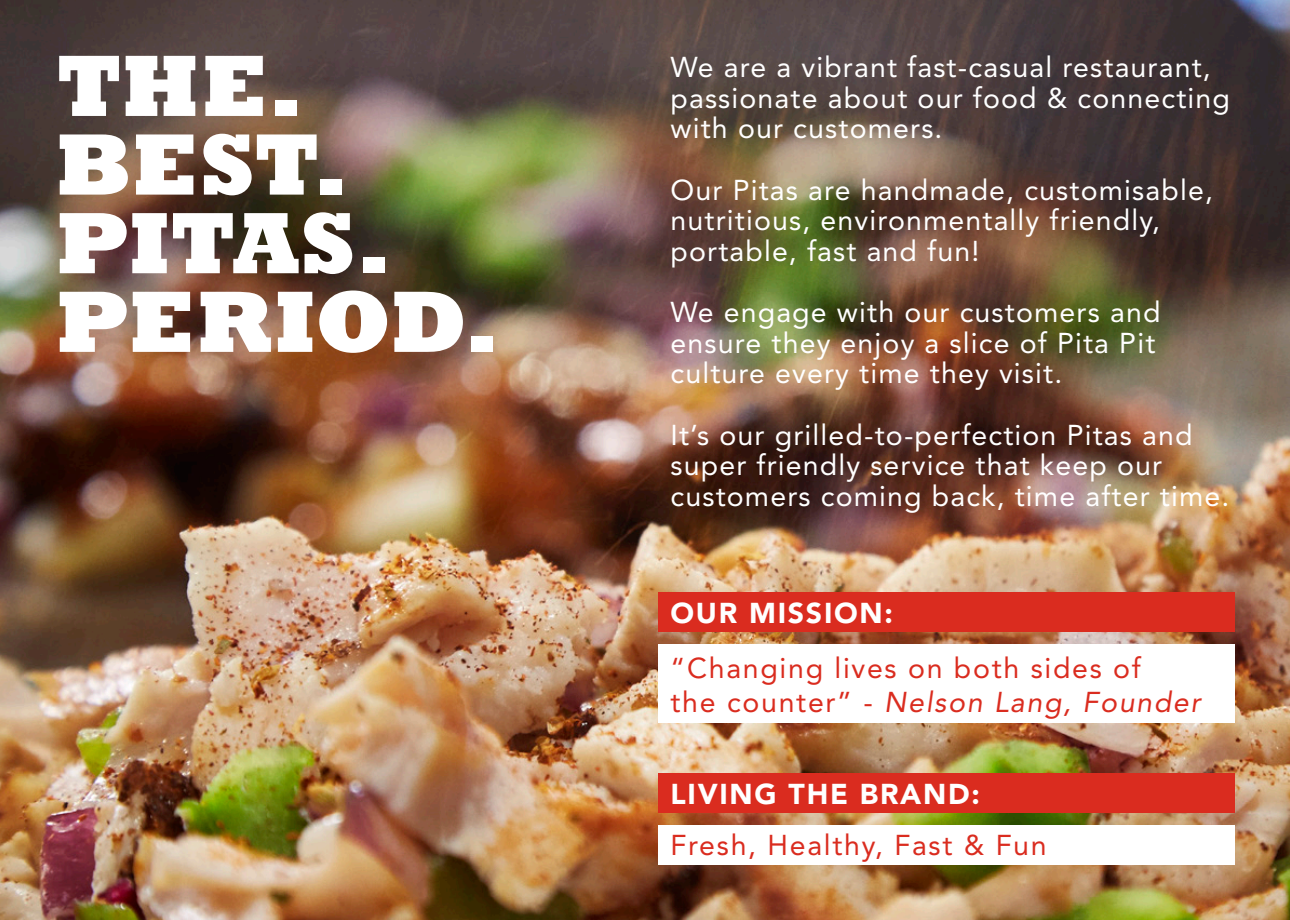
<style>
.page{position:relative;width:1290px;height:920px;background:#fff}
.page>*{position:absolute;margin:0;border:0;box-sizing:border-box;transform-origin:0 0}
.t1{font:800 88.5px "Rockwell Std";letter-spacing:.005em;color:#fff}
.t2{font:28.5px/30.6px "Avenir LT Std";letter-spacing:.04em;color:#fff}
.t3{font:28.5px "Avenir LT Std";letter-spacing:.06em;color:#da2c1f}
.t4{font:italic 28.5px "Avenir LT Std";letter-spacing:.06em;color:#da2c1f}
.t5{font:900 28.5px "Avenir LT Std";letter-spacing:.06em;color:#fff}
.s1{font-style:normal}
</style>
<div class="page">
<img style="left:0;top:0;width:1289px;height:919px">
<div style="left:659px;top:773px;width:575px;height:40px;background:#da2c1f"></div>
<div style="left:659px;top:592px;width:575px;height:40px;background:#da2c1f"></div>
<div style="left:659px;top:825px;width:575px;height:39px;background:#fff"></div>
<div style="left:659px;top:644px;width:575px;height:78px;background:#fff"></div>
<p class="t1" style="left:56px;top:31px;width:249px">THE.</p>
<p class="t1" style="left:56px;top:109px;width:294px">BEST.</p>
<p class="t1" style="left:56px;top:188px;width:337px">PITAS.</p>
<p class="t1" style="left:56px;top:267px;width:445px">PERIOD.</p>
<p class="t2" style="left:670px;top:52px;width:561px">We are a vibrant fast-casual restaurant, passionate about our food &amp; connecting with our customers.</p>
<p class="t2" style="left:670px;top:174px;width:544px">Our Pitas are handmade, customisable, nutritious, environmentally friendly, portable, fast and fun!</p>
<p class="t2" style="left:670px;top:297px;width:491px">We engage with our customers and ensure they enjoy a slice of Pita Pit culture every time they visit.</p>
<p class="t2" style="left:670px;top:419px;width:560px">It’s our grilled-to-perfection Pitas and super friendly service that keep our customers coming back, time after time.</p>
<p class="t5" style="left:670px;top:595px;width:224px">OUR MISSION:</p>
<p class="t3" style="left:670px;top:651px;width:472px">“Changing lives on both sides of</p>
<p class="t4" style="left:670px;top:685px;width:531px"><span class="s1">the counter” -</span> Nelson Lang, Founder</p>
<p class="t5" style="left:670px;top:776px;width:311px">LIVING THE BRAND:</p>
<p class="t3" style="left:670px;top:828px;width:377px">Fresh, Healthy, Fast &amp; Fun</p>
</div>
